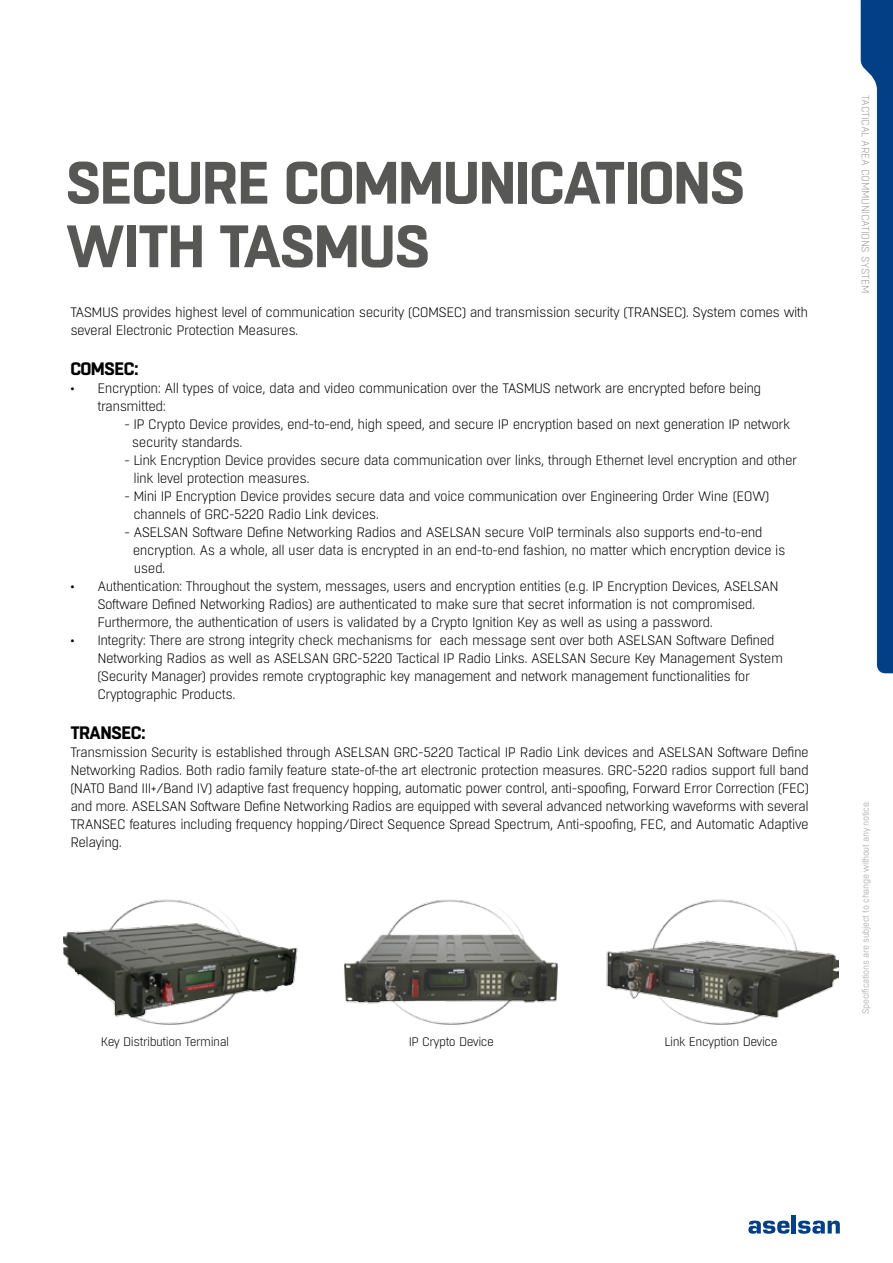
<style>
.page{position:relative;width:893px;height:1263px;background:#fff}
.page>*{position:absolute;margin:0;border:0;box-sizing:border-box;transform-origin:0 0}
.t1{font:700 59.55px/63.6px "Boxed";letter-spacing:-.03em;color:#575756}
.t2{font:700 18px "Boxed";letter-spacing:-.04em;color:#000}
.t3{font:300 13.65px/18px "Boxed";letter-spacing:-.04em;color:#000}
.t4{font:300 12.3px "Boxed";letter-spacing:-.04em;color:#000}
.t5{font:300 10.5px "Boxed";letter-spacing:-.03em;color:#9d9d9c}
.t6{font:300 9px "Boxed";letter-spacing:-.04em;color:#9d9d9c}
</style>
<div class="page">
<svg style="left:748px;top:1220px;width:42px;height:14px"></svg>
<svg style="left:798px;top:1220px;width:42px;height:14px"></svg>
<hr style="left:792px;top:1215px;width:4px;height:18px;background:#033f85">
<svg style="left:861px;top:0;width:32px;height:673px"></svg>
<img style="left:64px;top:899px;width:775px;height:125px">
<h1 class="t1" style="left:65px;top:153px;width:682px">SECURE COMMUNICATIONS<br>WITH TASMUS</h1>
<p class="t3" style="left:70px;top:304px;width:739px">TASMUS provides highest level of communication security (COMSEC) and transmission security (TRANSEC). System comes with several Electronic Protection Measures.</p>
<h2 class="t2" style="left:70px;top:357px;width:70px">COMSEC:</h2>
<p class="t3" style="left:97px;top:379px;width:666px;text-indent:-27px">• Encryption: All types of voice, data and video communication over the TASMUS network are encrypted before being transmitted:</p>
<p class="t3" style="left:132px;top:415px;width:660px;text-indent:-8px">- IP Crypto Device provides, end-to-end, high speed, and secure IP encryption based on next generation IP network security standards.</p>
<p class="t3" style="left:134px;top:451px;width:665px;text-indent:-9px">- Link Encryption Device provides secure data communication over links, through Ethernet level encryption and other link level protection measures.</p>
<p class="t3" style="left:133px;top:487px;width:638px;text-indent:-9px">- Mini IP Encryption Device provides secure data and voice communication over Engineering Order Wine (EOW) channels of GRC-5220 Radio Link devices.</p>
<p class="t3" style="left:133px;top:523px;width:654px;text-indent:-8px">- ASELSAN Software Define Networking Radios and ASELSAN secure VoIP terminals also supports end-to-end encryption. As a whole, all user data is encrypted in an end-to-end fashion, no matter which encryption device is used.</p>
<p class="t3" style="left:97px;top:577px;width:683px;text-indent:-27px">• Authentication: Throughout the system, messages, users and encryption entities (e.g. IP Encryption Devices, ASELSAN<br>Software Defined Networking Radios) are authenticated to make sure that secret information is not compromised.<br>Furthermore, the authentication of users is validated by a Crypto Ignition Key as well as using a password.</p>
<p class="t3" style="left:97px;top:631px;width:687px;text-indent:-27px">• Integrity: There are strong integrity check mechanisms for each message sent over both ASELSAN Software Defined Networking Radios as well as ASELSAN GRC-5220 Tactical IP Radio Links. ASELSAN Secure Key Management System (Security Manager) provides remote cryptographic key management and network management functionalities for Cryptographic Products.</p>
<h2 class="t2" style="left:70px;top:720px;width:77px">TRANSEC:</h2>
<p class="t3" style="left:70px;top:743px;width:740px;text-align:justify">Transmission Security is established through ASELSAN GRC-5220 Tactical IP Radio Link devices and ASELSAN Software Define Networking Radios. Both radio family feature state-of-the art electronic protection measures. GRC-5220 radios support full band (NATO Band III+/Band IV) adaptive fast frequency hopping, automatic power control, anti-spoofing, Forward Error Correction (FEC) and more. ASELSAN Software Define Networking Radios are equipped with several advanced networking waveforms with several TRANSEC features including frequency hopping/Direct Sequence Spread Spectrum, Anti-spoofing, FEC, and Automatic Adaptive Relaying.</p>
<p class="t4" style="left:101px;top:1034px;width:130px">Key Distribution Terminal</p>
<p class="t4" style="left:409px;top:1034px;width:87px">IP Crypto Device</p>
<p class="t4" style="left:665px;top:1034px;width:115px">Link Encyption Device</p>
<p class="t5" style="left:872px;top:95px;width:199px;rotate:90deg">Tactical Area Communications System</p>
<p class="t6" style="left:860px;top:1014px;width:215px;rotate:-90deg">Specifications are subject to change without any notice.</p>
</div>
